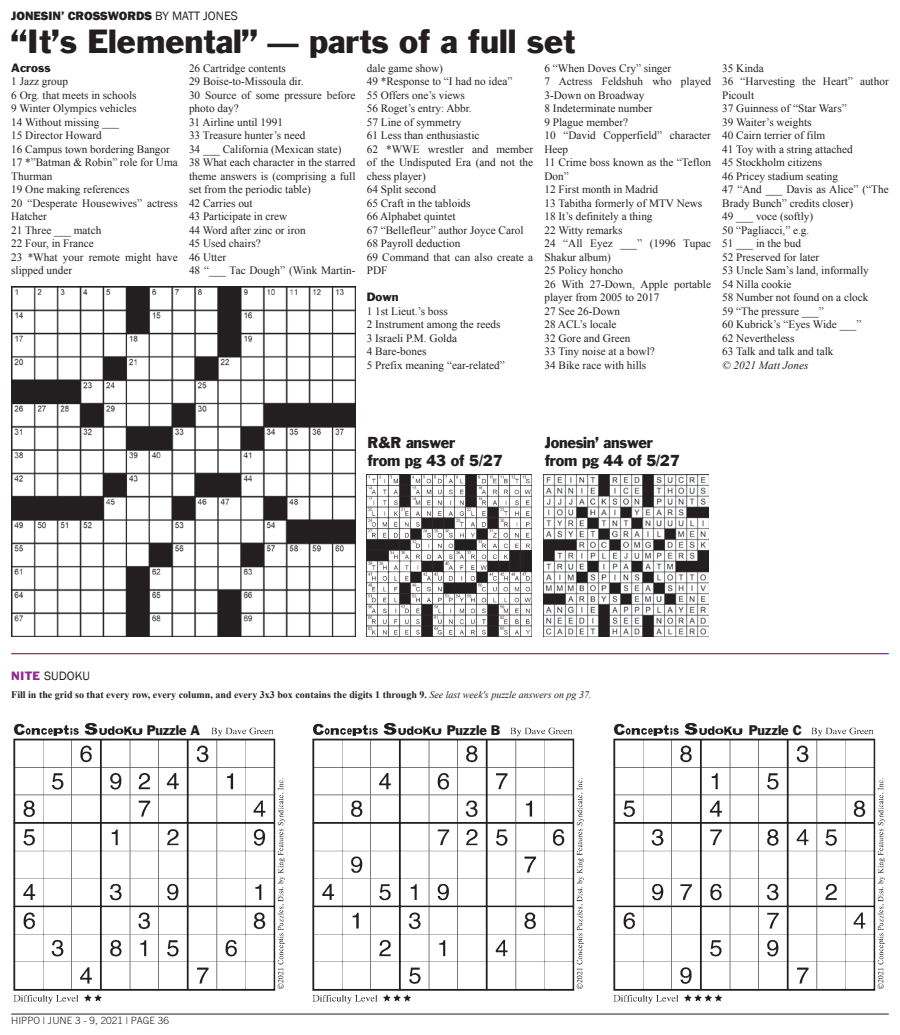
<style>
.page{position:relative;width:900px;height:1035px;background:#fff}
.page>*{position:absolute;margin:0;border:0;box-sizing:border-box;transform-origin:0 0}
._1_0_Hede{font:31.25px "Franklin Gothic";color:#231f20}
.t1{font:14.88px "Franklin Gothic";letter-spacing:-.02em;color:#231f20;scale:.95 1}
.t2{font:13px "Franklin Gothic";letter-spacing:-.02em;color:#231f20;scale:.95 1}
.t3{font:800 12.5px "Franklin Gothic";color:#231f20}
.t4{font:12.5px "Franklin Gothic";color:#231f20}
._3_0_Text{font:11.25px/13.5px "Times New Roman";color:#231f20}
._3_0_Text-2{font:italic 11.25px "Times New Roman";color:#231f20}
._4_2_Sidebar_Subhede{font:11.25px "Franklin Gothic";color:#231f20}
.t5{font:700 10px "Times New Roman";color:#231f20}
.t6{font:300 10px "Trade Gothic";color:#231f20}
.s1{font-weight:400}
.s2{font-size:11.25px;color:#92278f}
.s3{font-weight:400;font-style:italic}
</style>
<div class="page">
<hr style="left:11px;top:1014px;width:878px;height:1px;background:#231f20">
<img style="left:11px;top:287px;width:345px;height:349px">
<img style="left:13px;top:723px;width:272px;height:281px">
<div style="left:255px;top:993px;width:18px;height:10px;background:#fff"></div>
<img style="left:312px;top:723px;width:272px;height:281px">
<div style="left:555px;top:993px;width:18px;height:10px;background:#fff"></div>
<img style="left:613px;top:723px;width:272px;height:281px">
<div style="left:856px;top:993px;width:18px;height:10px;background:#fff"></div>
<hr style="left:11px;top:653px;width:878px;height:1px;background:#92278f">
<img style="left:367px;top:475px;width:165px;height:161px">
<img style="left:544px;top:475px;width:165px;height:161px">
<p class="t3" style="left:11px;top:8px;width:228px">JONESIN’ CROSSWORDS <span class="s1">BY MATT JONES</span></p>
<p class="_1_0_Hede" style="left:11px;top:21px;width:566px">“It’s Elemental” — parts of a full set</p>
<p class="_4_2_Sidebar_Subhede" style="left:11px;top:60px;width:41px">Across</p>
<p class="_3_0_Text" style="left:11px;top:74px;width:58px">1 Jazz group</p>
<p class="_3_0_Text" style="left:11px;top:88px;width:127px">6 Org. that meets in schools</p>
<p class="_3_0_Text" style="left:11px;top:101px;width:127px">9 Winter Olympics vehicles</p>
<p class="_3_0_Text" style="left:11px;top:115px;width:109px">14 Without missing ___</p>
<p class="_3_0_Text" style="left:11px;top:128px;width:92px">15 Director Howard</p>
<p class="_3_0_Text" style="left:11px;top:142px;width:160px">16 Campus town bordering Bangor</p>
<p class="_3_0_Text" style="left:11px;top:155px;width:168px">17 *”Batman &amp; Robin” role for Uma<br>Thurman</p>
<p class="_3_0_Text" style="left:11px;top:182px;width:120px">19 One making references</p>
<p class="_3_0_Text" style="left:11px;top:196px;width:168px">20 “Desperate Housewives” actress<br>Hatcher</p>
<p class="_3_0_Text" style="left:11px;top:223px;width:92px">21 Three ___ match</p>
<p class="_3_0_Text" style="left:11px;top:236px;width:84px">22 Four, in France</p>
<p class="_3_0_Text" style="left:11px;top:250px;width:168px">23 *What your remote might have slipped under</p>
<p class="_3_0_Text" style="left:189px;top:61px;width:98px">26 Cartridge contents</p>
<p class="_3_0_Text" style="left:189px;top:74px;width:116px">29 Boise-to-Missoula dir.</p>
<p class="_3_0_Text" style="left:189px;top:88px;width:168px">30 Source of some pressure before photo day?</p>
<p class="_3_0_Text" style="left:189px;top:115px;width:96px">31 Airline until 1991</p>
<p class="_3_0_Text" style="left:189px;top:128px;width:118px">33 Treasure hunter’s need</p>
<p class="_3_0_Text" style="left:189px;top:142px;width:154px">34 ___ California (Mexican state)</p>
<p class="_3_0_Text" style="left:189px;top:155px;width:168px;text-align:justify">38 What each character in the starred theme answers is (comprising a full set from the periodic table)</p>
<p class="_3_0_Text" style="left:189px;top:196px;width:65px">42 Carries out</p>
<p class="_3_0_Text" style="left:189px;top:209px;width:100px">43 Participate in crew</p>
<p class="_3_0_Text" style="left:189px;top:223px;width:118px">44 Word after zinc or iron</p>
<p class="_3_0_Text" style="left:189px;top:236px;width:73px">45 Used chairs?</p>
<p class="_3_0_Text" style="left:189px;top:250px;width:39px">46 Utter</p>
<p class="_3_0_Text" style="left:189px;top:263px;width:168px">48 “___ Tac Dough” (Wink Martin-</p>
<p class="_3_0_Text" style="left:367px;top:61px;width:78px">dale game show)</p>
<p class="_3_0_Text" style="left:367px;top:74px;width:147px">49 *Response to “I had no idea”</p>
<p class="_3_0_Text" style="left:367px;top:88px;width:100px">55 Offers one’s views</p>
<p class="_3_0_Text" style="left:367px;top:101px;width:106px">56 Roget’s entry: Abbr.</p>
<p class="_3_0_Text" style="left:367px;top:115px;width:96px">57 Line of symmetry</p>
<p class="_3_0_Text" style="left:367px;top:128px;width:114px">61 Less than enthusiastic</p>
<p class="_3_0_Text" style="left:367px;top:142px;width:168px;text-align:justify">62 *WWE wrestler and member of the Undisputed Era (and not the chess player)</p>
<p class="_3_0_Text" style="left:367px;top:182px;width:71px">64 Split second</p>
<p class="_3_0_Text" style="left:367px;top:196px;width:105px">65 Craft in the tabloids</p>
<p class="_3_0_Text" style="left:367px;top:209px;width:90px">66 Alphabet quintet</p>
<p class="_3_0_Text" style="left:367px;top:223px;width:158px">67 “Bellefleur” author Joyce Carol</p>
<p class="_3_0_Text" style="left:367px;top:236px;width:95px">68 Payroll deduction</p>
<p class="_3_0_Text" style="left:367px;top:250px;width:168px">69 Command that can also create a<br>PDF</p>
<p class="_4_2_Sidebar_Subhede" style="left:367px;top:290px;width:33px">Down</p>
<p class="_3_0_Text" style="left:367px;top:304px;width:83px">1 1st Lieut.’s boss</p>
<p class="_3_0_Text" style="left:367px;top:317px;width:135px">2 Instrument among the reeds</p>
<p class="_3_0_Text" style="left:367px;top:331px;width:92px">3 Israeli P.M. Golda</p>
<p class="_3_0_Text" style="left:367px;top:344px;width:61px">4 Bare-bones</p>
<p class="_3_0_Text" style="left:367px;top:358px;width:140px">5 Prefix meaning “ear-related”</p>
<p class="_3_0_Text" style="left:545px;top:61px;width:128px">6 “When Doves Cry” singer</p>
<p class="_3_0_Text" style="left:545px;top:74px;width:168px">7 Actress Feldshuh who played<br>3-Down on Broadway</p>
<p class="_3_0_Text" style="left:545px;top:101px;width:110px">8 Indeterminate number</p>
<p class="_3_0_Text" style="left:545px;top:115px;width:85px">9 Plague member?</p>
<p class="_3_0_Text" style="left:545px;top:128px;width:168px">10 “David Copperfield” character<br>Heep</p>
<p class="_3_0_Text" style="left:545px;top:155px;width:168px">11 Crime boss known as the “Teflon<br>Don”</p>
<p class="_3_0_Text" style="left:545px;top:182px;width:115px">12 First month in Madrid</p>
<p class="_3_0_Text" style="left:545px;top:196px;width:159px">13 Tabitha formerly of MTV News</p>
<p class="_3_0_Text" style="left:545px;top:209px;width:110px">18 It’s definitely a thing</p>
<p class="_3_0_Text" style="left:545px;top:223px;width:80px">22 Witty remarks</p>
<p class="_3_0_Text" style="left:545px;top:236px;width:168px">24 “All Eyez ___” (1996 Tupac<br>Shakur album)</p>
<p class="_3_0_Text" style="left:545px;top:263px;width:80px">25 Policy honcho</p>
<p class="_3_0_Text" style="left:545px;top:277px;width:168px">26 With 27-Down, Apple portable player from 2005 to 2017</p>
<p class="_3_0_Text" style="left:545px;top:304px;width:77px">27 See 26-Down</p>
<p class="_3_0_Text" style="left:545px;top:317px;width:74px">28 ACL’s locale</p>
<p class="_3_0_Text" style="left:545px;top:331px;width:87px">32 Gore and Green</p>
<p class="_3_0_Text" style="left:545px;top:344px;width:112px">33 Tiny noise at a bowl?</p>
<p class="_3_0_Text" style="left:545px;top:358px;width:103px">34 Bike race with hills</p>
<p class="_3_0_Text" style="left:722px;top:61px;width:43px">35 Kinda</p>
<p class="_3_0_Text" style="left:722px;top:74px;width:168px">36 “Harvesting the Heart” author<br>Picoult</p>
<p class="_3_0_Text" style="left:722px;top:101px;width:126px">37 Guinness of “Star Wars”</p>
<p class="_3_0_Text" style="left:722px;top:115px;width:91px">39 Waiter’s weights</p>
<p class="_3_0_Text" style="left:722px;top:128px;width:105px">40 Cairn terrier of film</p>
<p class="_3_0_Text" style="left:722px;top:142px;width:132px">41 Toy with a string attached</p>
<p class="_3_0_Text" style="left:722px;top:155px;width:102px">45 Stockholm citizens</p>
<p class="_3_0_Text" style="left:722px;top:169px;width:117px">46 Pricey stadium seating</p>
<p class="_3_0_Text" style="left:722px;top:182px;width:168px">47 “And ___ Davis as Alice” (“The<br>Brady Bunch” credits closer)</p>
<p class="_3_0_Text" style="left:722px;top:209px;width:92px">49 ___ voce (softly)</p>
<p class="_3_0_Text" style="left:722px;top:223px;width:89px">50 “Pagliacci,” e.g.</p>
<p class="_3_0_Text" style="left:722px;top:236px;width:80px">51 ___ in the bud</p>
<p class="_3_0_Text" style="left:722px;top:250px;width:99px">52 Preserved for later</p>
<p class="_3_0_Text" style="left:722px;top:263px;width:148px">53 Uncle Sam’s land, informally</p>
<p class="_3_0_Text" style="left:722px;top:277px;width:71px">54 Nilla cookie</p>
<p class="_3_0_Text" style="left:722px;top:290px;width:148px">58 Number not found on a clock</p>
<p class="_3_0_Text" style="left:722px;top:304px;width:103px">59 “The pressure ___”</p>
<p class="_3_0_Text" style="left:722px;top:317px;width:141px">60 Kubrick’s “Eyes Wide ___”</p>
<p class="_3_0_Text" style="left:722px;top:331px;width:74px">62 Nevertheless</p>
<p class="_3_0_Text" style="left:722px;top:344px;width:113px">63 Talk and talk and talk</p>
<p class="_3_0_Text-2" style="left:722px;top:357px;width:88px">© 2021 Matt Jones</p>
<p class="t1" style="left:368px;top:433px;width:94px">R&amp;R answer</p>
<p class="t1" style="left:368px;top:451px;width:144px">from pg 43 of 5/27</p>
<p class="t1" style="left:545px;top:433px;width:115px">Jonesin’ answer</p>
<p class="t1" style="left:545px;top:451px;width:144px">from pg 44 of 5/27</p>
<p class="t4" style="left:11px;top:668px;width:80px"><span class="s2">NITE</span> SUDOKU</p>
<p class="t5" style="left:11px;top:688px;width:582px">Fill in the grid so that every row, every column, and every 3x3 box contains the digits 1 through 9. <span class="s3">See last week's puzzle answers on pg 37.</span></p>
<p class="t2" style="left:147px;top:722px;width:58px">Puzzle A</p>
<p class="t2" style="left:447px;top:722px;width:58px">Puzzle B</p>
<p class="t2" style="left:749px;top:722px;width:57px">Puzzle C</p>
<p class="t6" style="left:11px;top:1014px;width:159px">HIPPO | JUNE 3 - 9, 2021 | PAGE 36</p>
</div>
